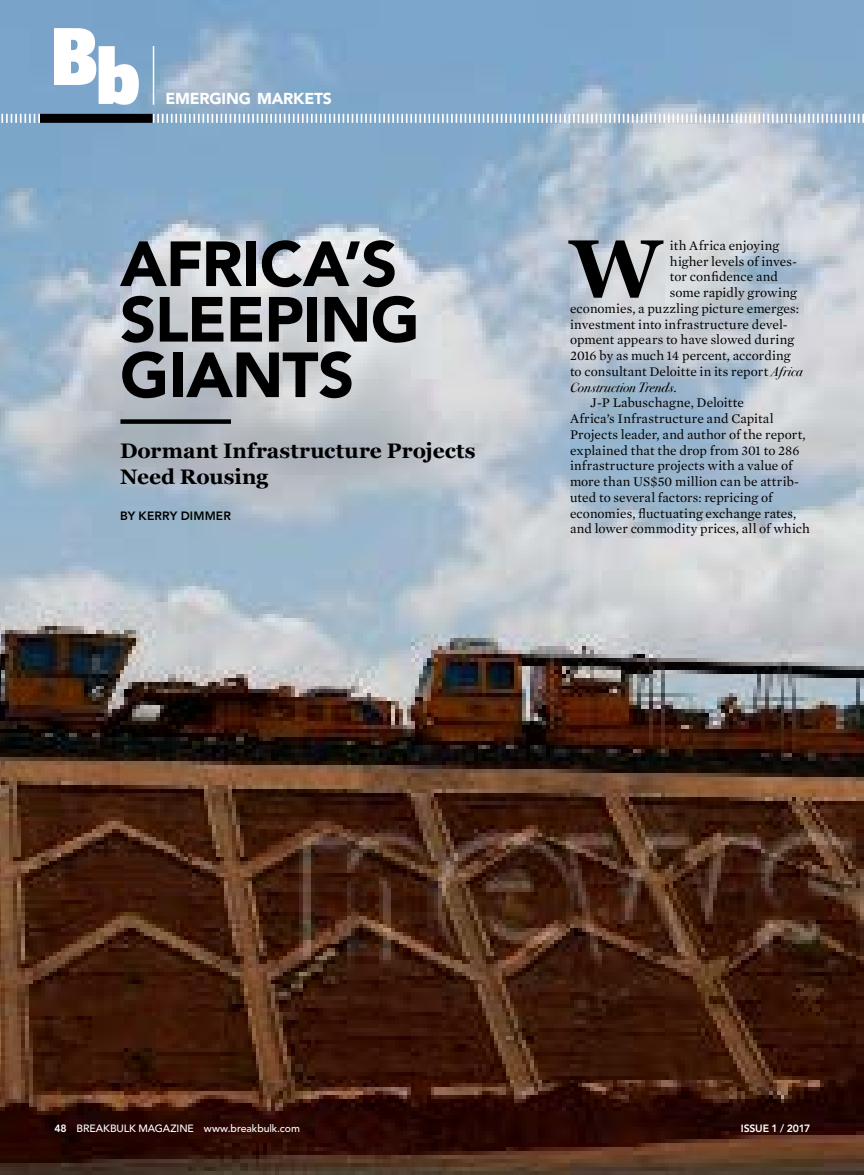
<style>
.page{position:relative;width:864px;height:1175px;background:#fff}
.page>*{position:absolute;margin:0;border:0;box-sizing:border-box;transform-origin:0 0}
.t1{font:700 81.75px "Georgia";color:#000}
.t2{font:900 63px/55.5px "Avenir";letter-spacing:-.015em;color:#000}
.t3{font:700 21px/25.5px "Georgia";color:#000}
.t4{font:900 15.75px "Avenir";letter-spacing:-.015em;color:#fff}
.t5{font:13.5px/15.8px "Mercury Text G1 Roman";letter-spacing:.005em;color:#000}
.t6{font:italic 13.5px "Bodoni Svty Two ITCTT";letter-spacing:.01em;color:#000}
.t7{font:800 12px "Avenir";letter-spacing:.01em;color:#000}
.t8{font:500 10.5px "Avenir";letter-spacing:-.005em;color:#fff}
.t9{font:800 10.5px "Avenir";letter-spacing:-.02em;color:#fff}
.s1{font-family:"Bodoni Svty Two ITCTT";font-style:italic}
.s2{font-family:"Mercury Text G1 Roman";font-style:normal}
.s3{font-weight:800}
</style>
<div class="page">
<img style="left:0;top:0;width:864px;height:1174px">
<div style="left:40px;top:114px;width:113px;height:9px;background:#000"></div>
<svg style="left:153px;top:114px;width:711px;height:9px"></svg>
<svg style="left:0;top:114px;width:40px;height:9px"></svg>
<svg style="left:54px;top:28px;width:85px;height:77px"></svg>
<hr style="left:153px;top:46px;width:1px;height:59px;background:#fff">
<div style="left:120px;top:419px;width:111px;height:5px;background:#000"></div>
<p class="t4" style="left:166px;top:89px;width:168px">EMERGING MARKETS</p>
<h2 class="t2" style="left:120px;top:236px;width:301px">AFRICA’S<br>SLEEPING<br>GIANTS</h2>
<h3 class="t3" style="left:120px;top:437px;width:357px">Dormant Infrastructure Projects<br>Need Rousing</h3>
<p class="t7" style="left:120px;top:509px;width:112px">BY KERRY DIMMER</p>
<h1 class="t1" style="left:570px;top:207px;width:93px">W</h1>
<p class="t5" style="left:670px;top:237px;width:111px">ith Africa enjoying</p>
<p class="t5" style="left:670px;top:253px;width:128px">higher levels of inves-</p>
<p class="t5" style="left:670px;top:269px;width:110px">tor confidence and</p>
<p class="t5" style="left:670px;top:285px;width:128px">some rapidly growing</p>
<p class="t5" style="left:570px;top:300px;width:231px">economies, a puzzling picture emerges:</p>
<p class="t5" style="left:570px;top:316px;width:219px">investment into infrastructure devel-</p>
<p class="t5" style="left:570px;top:332px;width:226px">opment appears to have slowed during</p>
<p class="t5" style="left:570px;top:348px;width:222px">2016 by as much 14 percent, according</p>
<p class="t5" style="left:570px;top:363px;width:234px">to consultant Deloitte in its report <span class="s1">Africa</span></p>
<p class="t6" style="left:570px;top:375px;width:108px">Construction Trends<span class="s2">.</span></p>
<p class="t5" style="left:570px;top:395px;width:242px;text-indent:20px">J-P Labuschagne, Deloitte<br>Africa’s Infrastructure and Capital Projects leader, and author of the report, explained that the drop from 301 to 286 infrastructure projects with a value of more than US$50 million can be attrib&shy;uted to several factors: repricing of economies, fluctuating exchange rates, and lower commodity prices, all of which</p>
<p class="t8" style="left:54px;top:1122px;width:247px"><span class="s3">48</span> BREAKBULK MAGAZINE www.breakbulk.com</p>
<p class="t9" style="left:741px;top:1122px;width:71px">ISSUE 1 / 2017</p>
</div>
